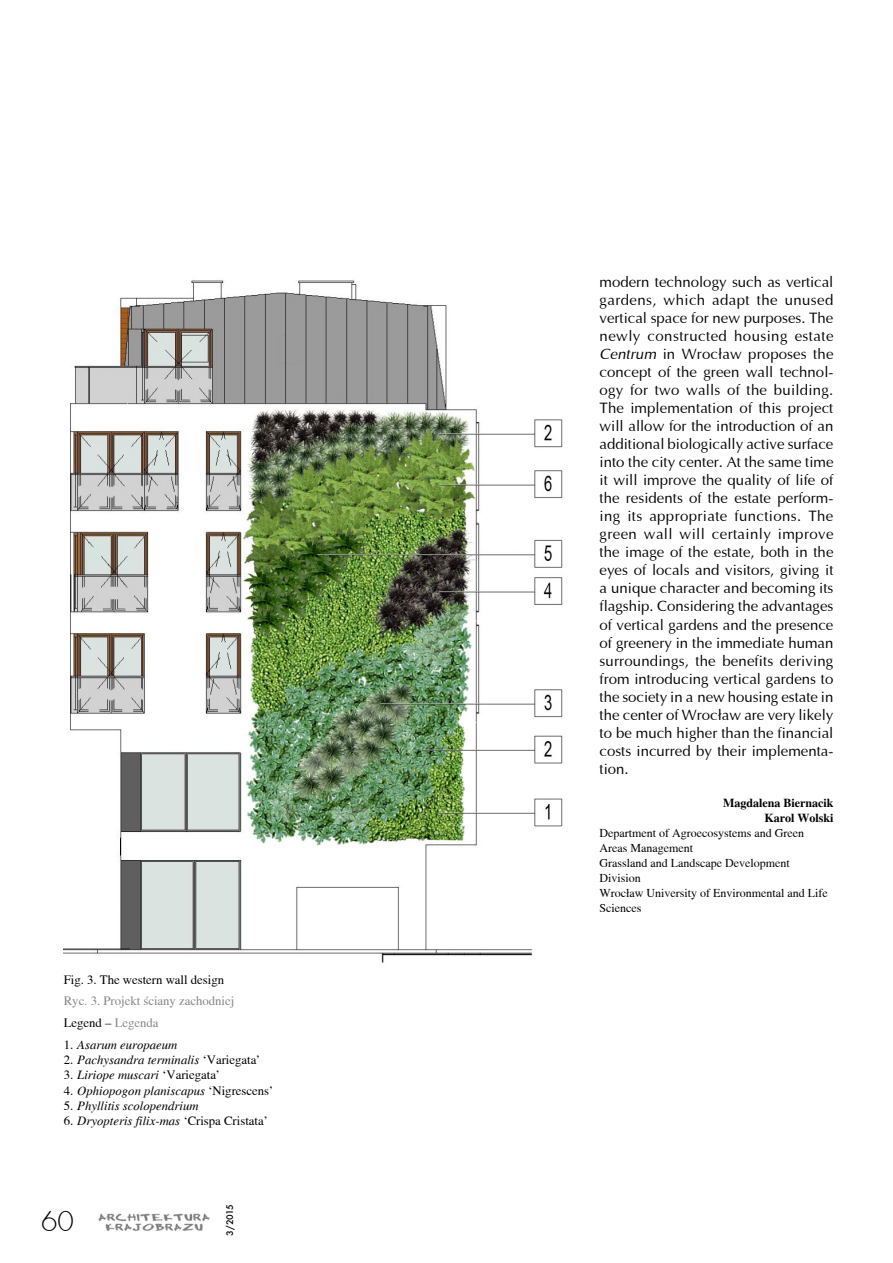
<style>
.page{position:relative;width:893px;height:1263px;background:#fff}
.page>*{position:absolute;margin:0;border:0;box-sizing:border-box;transform-origin:0 0}
.t1{font:30px "Futura TEE Ligh";color:#000}
.t2{font:15px/18px "Ottawa";color:#000;text-align:justify}
.t3{font:italic 12.75px "Toronto";color:#000}
.t4{font:12.75px/21.6px "Toronto";color:#878787}
.t5{font:12.75px "Toronto";color:#000}
.t6{font:12px/15px "Toronto";color:#000}
.t7{font:700 12px/15px "Toronto";color:#000;text-align:right}
.t8{font:500 10.05px "Futura TEE";color:#000}
.s1{color:#000}
.s2{font-style:normal}
.s3{font-style:italic}
</style>
<div class="page">
<img style="left:98px;top:1213px;width:111px;height:18px">
<img style="left:64px;top:280px;width:499px;height:683px">
<p class="t5" style="left:64px;top:972px;width:162px">Fig. 3. The western wall design</p>
<p class="t4" style="left:64px;top:990px;width:172px">Ryc. 3. Projekt ściany zachodniej<br><span class="s1">Legend –</span> Legenda</p>
<p class="t3" style="left:64px;top:1037px;width:115px"><span class="s2">1.</span> Asarum europaeum</p>
<p class="t3" style="left:64px;top:1053px;width:198px"><span class="s2">2.</span> Pachysandra terminalis <span class="s2">‘Variegata’</span></p>
<p class="t3" style="left:64px;top:1068px;width:158px"><span class="s2">3.</span> Liriope muscari <span class="s2">‘Variegata’</span></p>
<p class="t3" style="left:64px;top:1083px;width:211px"><span class="s2">4.</span> Ophiopogon planiscapus <span class="s2">‘Nigrescens’</span></p>
<p class="t3" style="left:64px;top:1099px;width:136px"><span class="s2">5.</span> Phyllitis scolopendrium</p>
<p class="t3" style="left:64px;top:1114px;width:206px"><span class="s2">6.</span> Dryopteris filix-mas <span class="s2">‘Crispa Cristata’</span></p>
<h1 class="t1" style="left:41px;top:1204px;width:34px">60</h1>
<p class="t8" style="left:224px;top:1236px;width:33px;rotate:-90deg">3/2015</p>
<p class="t2" style="left:600px;top:273px;width:235px">modern technology such as vertical gardens, which adapt the unused vertical space for new purposes. The newly constructed housing estate <span class="s3">Centrum</span> in Wrocław proposes the concept of the green wall technol&shy;ogy for two walls of the building.<br>The implementation of this project will allow for the introduction of an additional biologically active surface into the city center. At the same time it will improve the quality of life of the residents of the estate perform&shy;ing its appropriate functions. The green wall will certainly improve the image of the estate, both in the eyes of locals and visitors, giving it a unique character and becoming its flagship. Considering the advantages of vertical gardens and the presence of greenery in the immediate human surroundings, the benefits deriving from introducing vertical gardens to the society in a new housing estate in the center of Wrocław are very likely to be much higher than the financial costs incurred by their implementa&shy;tion.</p>
<p class="t7" style="left:723px;top:795px;width:112px">Magdalena Biernacik<br>Karol Wolski</p>
<p class="t6" style="left:600px;top:825px;width:230px">Department of Agroecosystems and Green<br>Areas Management<br>Grassland and Landscape Development<br>Division<br>Wrocław University of Environmental and Life<br>Sciences</p>
</div>
